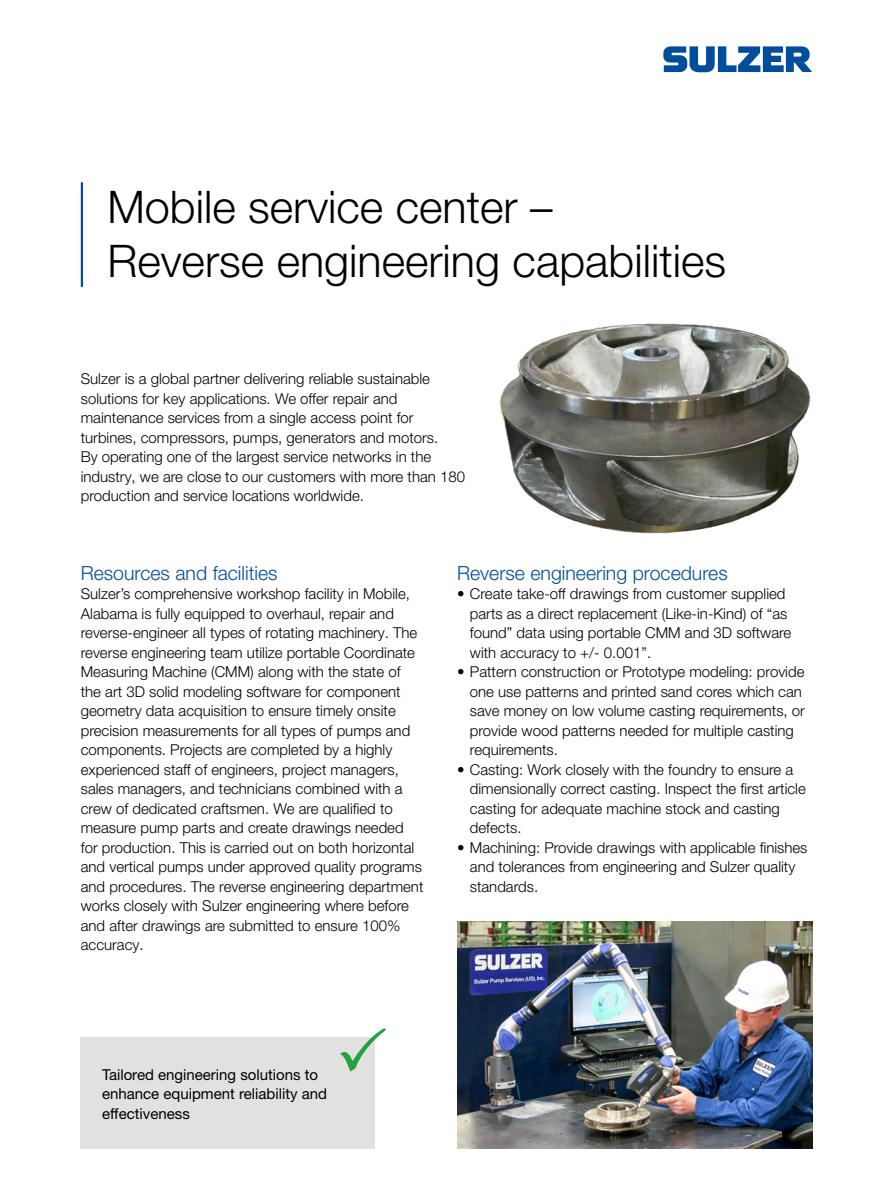
<style>
.page{position:relative;width:893px;height:1191px;background:#fff}
.page>*{position:absolute;margin:0;border:0;box-sizing:border-box;transform-origin:0 0}
.Cover_title{font:300 45px "Helvetica Neue LT Pro";color:#000}
.Subtitle_blue{font:300 19.5px "Helvetica Neue LT Pro";color:#004e9b}
.Body_text{font:300 15px/19.5px "Helvetica Neue LT Pro";color:#000}
.Body_text-2{font:15px/19.5px "Helvetica Neue LT Pro";color:#000}
</style>
<div class="page">
<svg style="left:663px;top:46px;width:149px;height:26px"></svg>
<div style="left:81px;top:1037px;width:294px;height:111px;background:#e1e2e0"></div>
<hr style="left:81px;top:182px;width:2px;height:105px;background:#004e9b">
<svg style="left:340px;top:1028px;width:46px;height:43px"></svg>
<img style="left:499px;top:323px;width:312px;height:211px">
<img style="left:457px;top:921px;width:355px;height:227px">
<p class="Cover_title" style="left:107px;top:179px;width:447px">Mobile service center –</p>
<p class="Cover_title" style="left:107px;top:233px;width:620px">Reverse engineering capabilities</p>
<p class="Body_text" style="left:81px;top:369px;width:386px">Sulzer is a global partner delivering reliable sustainable solutions for key applications. We offer repair and maintenance services from a single access point for turbines, compressors, pumps, generators and motors.<br>By operating one of the largest service networks in the industry, we are close to our customers with more than 180 production and service locations worldwide.</p>
<p class="Subtitle_blue" style="left:81px;top:560px;width:198px">Resources and facilities</p>
<p class="Body_text" style="left:81px;top:583px;width:344px">Sulzer’s comprehensive workshop facility in Mobile, Alabama is fully equipped to overhaul, repair and reverse-engineer all types of rotating machinery. The reverse engineering team utilize portable Coordinate Measuring Machine (CMM) along with the state of the art 3D solid modeling software for component geometry data acquisition to ensure timely onsite precision measurements for all types of pumps and components. Projects are completed by a highly experienced staff of engineers, project managers, sales managers, and technicians combined with a crew of dedicated craftsmen. We are qualified to measure pump parts and create drawings needed for production. This is carried out on both horizontal and vertical pumps under approved quality programs and procedures. The reverse engineering department works closely with Sulzer engineering where before and after drawings are submitted to ensure 100% accuracy.</p>
<p class="Subtitle_blue" style="left:457px;top:560px;width:272px">Reverse engineering procedures</p>
<p class="Body_text" style="left:470px;top:583px;width:323px;text-indent:-13px">• Create take-off drawings from customer supplied parts as a direct replacement (Like-in-Kind) of “as found” data using portable CMM and 3D software with accuracy to +/- 0.001”.</p>
<p class="Body_text" style="left:470px;top:661px;width:337px;text-indent:-13px">• Pattern construction or Prototype modeling: provide one use patterns and printed sand cores which can save money on low volume casting requirements, or provide wood patterns needed for multiple casting requirements.</p>
<p class="Body_text" style="left:470px;top:759px;width:337px;text-indent:-13px">• Casting: Work closely with the foundry to ensure a dimensionally correct casting. Inspect the first article casting for adequate machine stock and casting defects.</p>
<p class="Body_text" style="left:470px;top:837px;width:339px;text-indent:-13px">• Machining: Provide drawings with applicable finishes and tolerances from engineering and Sulzer quality standards.</p>
<p class="Body_text-2" style="left:102px;top:1064px;width:227px">Tailored engineering solutions to enhance equipment reliability and effectiveness</p>
</div>
